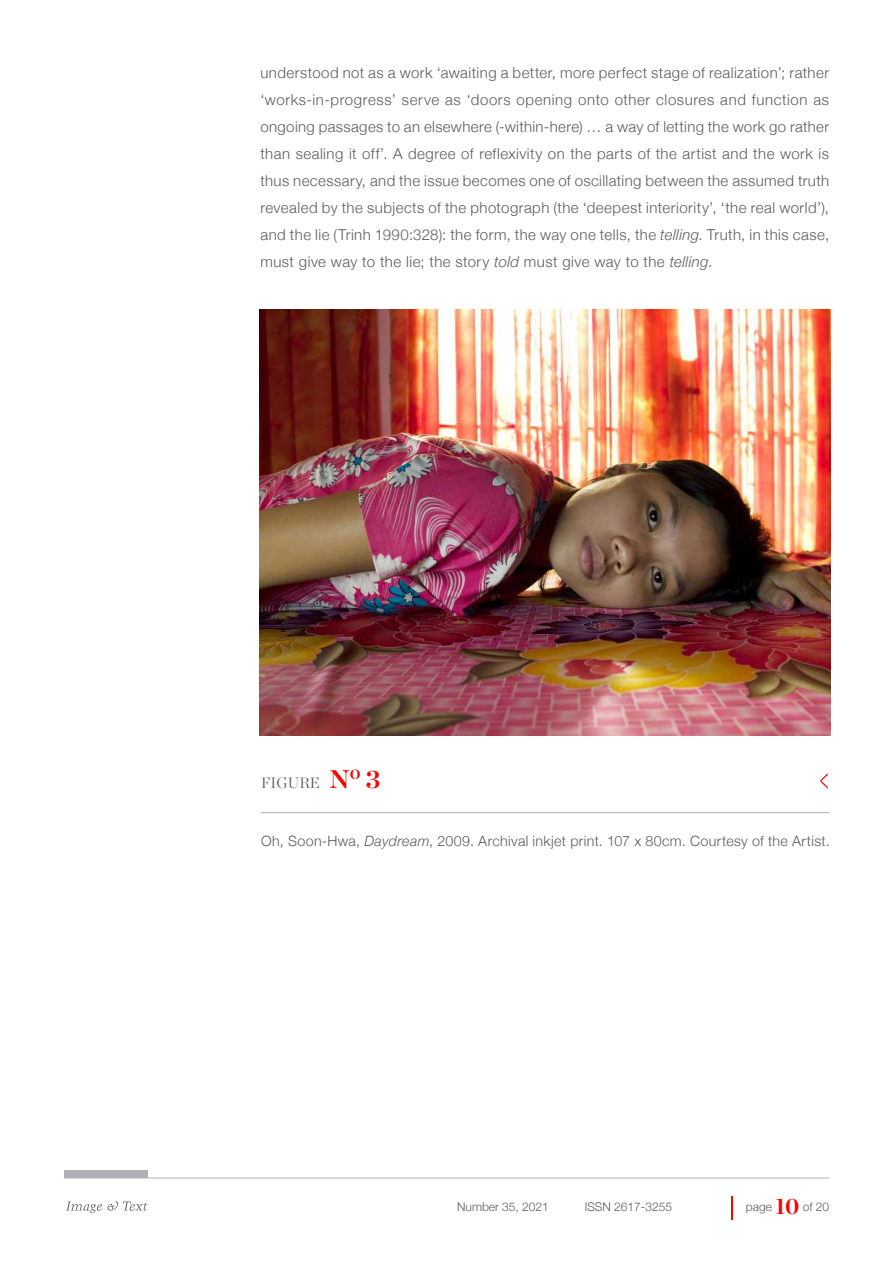
<style>
.page{position:relative;width:893px;height:1263px;background:#fff}
.page>*{position:absolute;margin:0;border:0;box-sizing:border-box;transform-origin:0 0}
.t1{font:300 15px/27px "Helvetica Neue";letter-spacing:.03em;color:#5a5b5e;text-align:justify}
.t2{font:300 15px "Chronicle Display";letter-spacing:.01em;color:#5a5b5e}
.t3{font:300 14.25px "Helvetica Neue";letter-spacing:.025em;color:#5a5b5e}
.t4{font:300 12px "Helvetica Neue";color:#5a5b5e}
.s1{font-style:italic}
.s2{font-weight:700;font-size:25.5px;color:#f00}
.s3{font-family:"Chronicle Display";font-weight:700;font-size:22.5px;color:#f00}
</style>
<div class="page">
<svg style="left:731px;top:1196px;width:1px;height:24px"></svg>
<hr style="left:64px;top:1177px;width:765px;height:1px;background:#aeb0b3">
<svg style="left:66px;top:1201px;width:81px;height:12px"></svg>
<div style="left:64px;top:1170px;width:83px;height:7px;background:#aeb0b3"></div>
<img style="left:260px;top:310px;width:570px;height:425px">
<hr style="left:261px;top:812px;width:569px;height:1px;background:#aeb0b3">
<svg style="left:820px;top:773px;width:8px;height:16px"></svg>
<p class="t1" style="left:260px;top:58px;width:570px">understood not as a work ‘awaiting a better, more perfect stage of realization’; rather ‘works-in-progress’ serve as ‘doors opening onto other closures and function as ongoing passages to an elsewhere (-within-here) … a way of letting the work go rather than sealing it off’. A degree of reflexivity on the parts of the artist and the work is thus necessary, and the issue becomes one of oscillating between the assumed truth revealed by the subjects of the photograph (the ‘deepest interiority’, ‘the real world’), and the lie (Trinh 1990:328): the form, the way one tells, the <span class="s1">telling</span>. Truth, in this case, must give way to the lie; the story <span class="s1">told</span> must give way to the <span class="s1">telling</span>.</p>
<p class="t2" style="left:261px;top:771px;width:121px">FIGURE <span class="s2">N</span><sup>o</sup> <span class="s2">3</span></p>
<p class="t3" style="left:261px;top:829px;width:570px">Oh, Soon-Hwa, <span class="s1">Daydream</span>, 2009. Archival inkjet print. 107 x 80cm. Courtesy of the Artist.</p>
<p class="t4" style="left:457px;top:1197px;width:93px">Number 35, 2021</p>
<p class="t4" style="left:585px;top:1197px;width:89px">ISSN 2617-3255</p>
<p class="t4" style="left:746px;top:1197px;width:85px">page <span class="s3">10</span> of 20</p>
</div>
